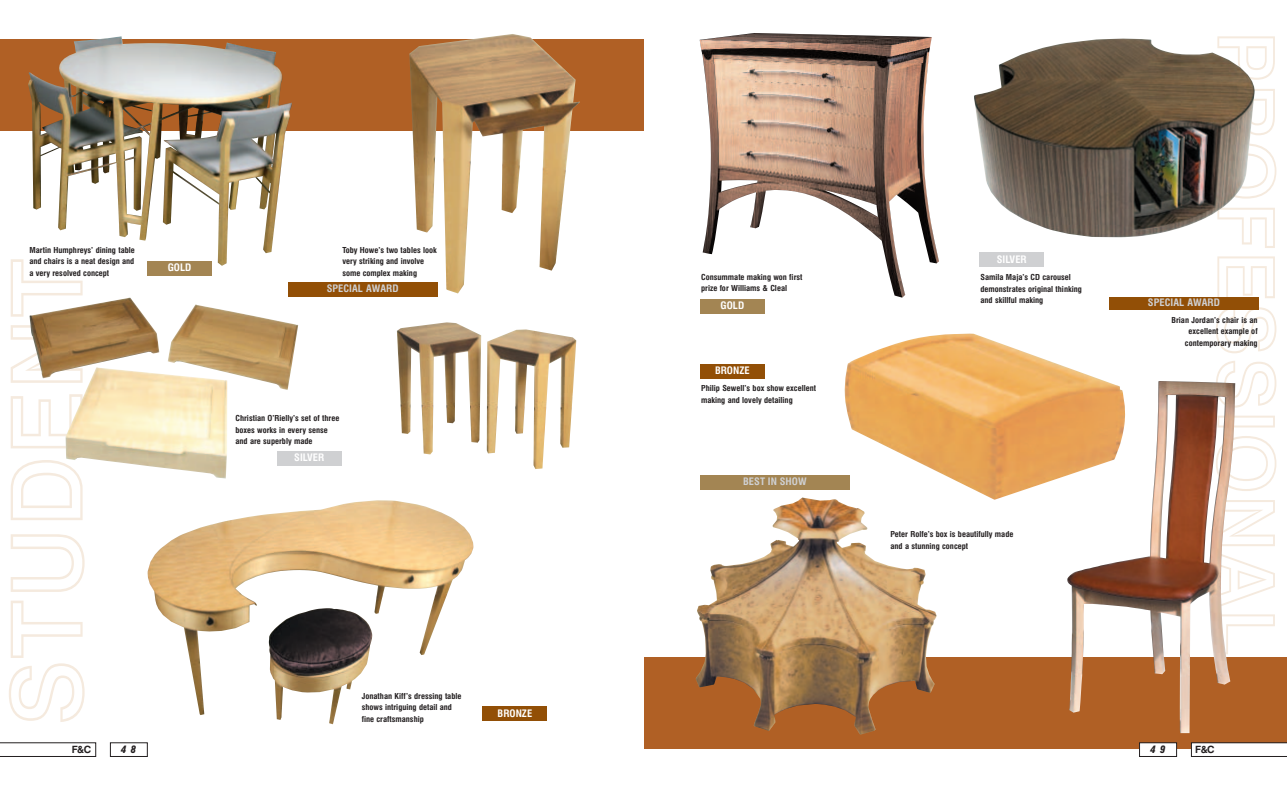
<style>
.page{position:relative;width:1287px;height:789px;background:#fff}
.page>*{position:absolute;margin:0;border:0;box-sizing:border-box;transform-origin:0 0}
.t1{font:100px "Swiss 721 BT Bold Outline";color:#f5eade}
.t2{font:80px "Swiss 721 BT Bold Outline";color:#f5eade}
.t3{font:700 condensed 10px "Swiss 721 BT";letter-spacing:.005em;color:#cfd0d2;scale:1.05 1}
.t4{font:700 condensed 10px "Swiss 721 BT";letter-spacing:.005em;color:#fff;scale:1.05 1}
.t5{font:700 10px "Swiss 721 BT";color:#231f20}
.t6{font:italic 900 condensed 10px "Swiss 721 BT";color:#231f20}
.t7{font:700 condensed 8px/11.5px "Swiss 721 BT";color:#231f20;scale:1.05 1}
</style>
<div class="page">
<div style="left:644px;top:657px;width:642px;height:91px;background:#b06025"></div>
<div style="left:0;top:40px;width:644px;height:90px;background:#b06025"></div>
<div style="left:1139px;top:742px;width:38px;height:14px;background:#fff"></div>
<div style="left:1139px;top:742px;width:38px;height:14px;border:1px solid #231f20"></div>
<svg style="left:1191px;top:742px;width:95px;height:14px"></svg>
<svg style="left:0;top:742px;width:96px;height:14px"></svg>
<img style="left:28px;top:36px;width:264px;height:230px">
<div style="left:147px;top:261px;width:65px;height:14px;background:#a38553"></div>
<img style="left:29px;top:297px;width:269px;height:181px">
<img style="left:148px;top:500px;width:325px;height:223px">
<div style="left:277px;top:450px;width:64px;height:15px;background:#cfd0d2"></div>
<img style="left:409px;top:34px;width:171px;height:259px">
<div style="left:483px;top:706px;width:64px;height:14px;background:#924f06"></div>
<img style="left:397px;top:322px;width:179px;height:147px">
<img style="left:700px;top:33px;width:239px;height:264px">
<img style="left:974px;top:39px;width:281px;height:198px">
<div style="left:979px;top:253px;width:65px;height:14px;background:#cfd0d2"></div>
<div style="left:700px;top:299px;width:65px;height:14px;background:#a38553"></div>
<div style="left:700px;top:364px;width:65px;height:14px;background:#924f06"></div>
<img style="left:696px;top:497px;width:241px;height:237px">
<img style="left:1067px;top:381px;width:168px;height:351px">
<div style="left:700px;top:474px;width:150px;height:15px;background:#a38553"></div>
<div style="left:1109px;top:297px;width:150px;height:13px;background:#924f06"></div>
<div style="left:288px;top:282px;width:149px;height:14px;background:#924f06"></div>
<img style="left:844px;top:333px;width:282px;height:166px">
<p class="t7" style="left:29px;top:244px;width:102px;text-align:justify">Martin Humphreys’ dining table and chairs is a neat design and a very resolved concept</p>
<h1 class="t1" style="left:11px;top:725px;width:469px;rotate:-90deg">STUDENT</h1>
<p class="t4" style="left:168px;top:264px;width:24px">GOLD</p>
<p class="t7" style="left:342px;top:244px;width:91px">Toby Howe’s two tables look very striking and involve some complex making</p>
<p class="t4" style="left:997px;top:255px;width:30px">SILVER</p>
<p class="t7" style="left:980px;top:272px;width:98px">Samila Maja’s CD carousel demonstrates original thinking and skillful making</p>
<p class="t7" style="left:701px;top:271px;width:98px">Consummate making won first prize for Williams &amp; Cleal</p>
<p class="t4" style="left:720px;top:301px;width:24px">GOLD</p>
<p class="t3" style="left:327px;top:284px;width:70px">SPECIAL AWARD</p>
<p class="t4" style="left:715px;top:366px;width:35px">BRONZE</p>
<p class="t7" style="left:235px;top:413px;width:100px">Christian O’Rielly’s set of three boxes works in every sense and are superbly made</p>
<p class="t4" style="left:294px;top:453px;width:30px">SILVER</p>
<p class="t7" style="left:362px;top:690px;width:96px">Jonathan Kiff’s dressing table shows intriguing detail and fine craftsmanship</p>
<p class="t4" style="left:498px;top:708px;width:35px">BRONZE</p>
<p class="t7" style="left:701px;top:383px;width:111px">Philip Sewell’s box show excellent making and lovely detailing</p>
<p class="t3" style="left:743px;top:477px;width:62px">BEST IN SHOW</p>
<p class="t7" style="left:890px;top:529px;width:119px">Peter Rolfe’s box is beautifully made and a stunning concept</p>
<h2 class="t2" style="left:1275px;top:31px;width:627px;rotate:90deg">PROFESSIONAL</h2>
<p class="t3" style="left:1148px;top:298px;width:70px">SPECIAL AWARD</p>
<p class="t7" style="left:1171px;top:314px;width:84px;text-align:right">Brian Jordan’s chair is an excellent example of contemporary making</p>
<p class="t5" style="left:72px;top:745px;width:21px">F&amp;C</p>
<p class="t6" style="left:121px;top:745px;width:16px">4 8</p>
<p class="t6" style="left:1150px;top:745px;width:16px">4 9</p>
<p class="t5" style="left:1195px;top:745px;width:21px">F&amp;C</p>
</div>
